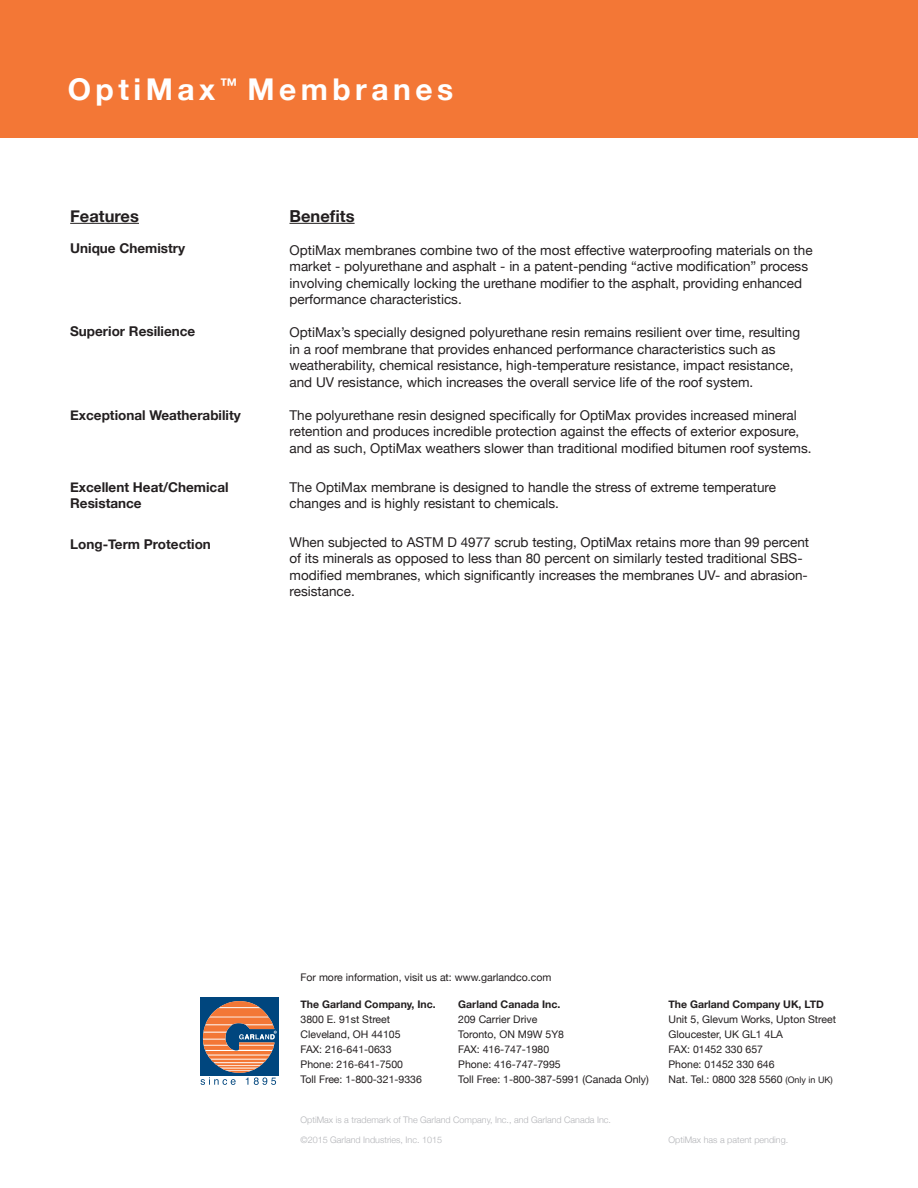
<style>
.page{position:relative;width:918px;height:1188px;background:#fff}
.page>*{position:absolute;margin:0;border:0;box-sizing:border-box;transform-origin:0 0}
.t1{font:700 30px "Helvetica Neue";letter-spacing:.15em;color:#fff}
.t2{font:700 16.5px "Helvetica Neue";color:#231f20}
.t3{font:13.5px/16.5px "Helvetica Neue";color:#231f20}
.t4{font:700 13.5px/16.5px "Helvetica Neue";color:#231f20}
.t5{font:10.5px "Helvetica Neue";color:#231f20}
.t6{font:700 10.5px "Helvetica Neue";color:#231f20}
.t7{font:300 9px "Helvetica Neue";color:#b2b3b7}
.s1{font-size:9px}
</style>
<div class="page">
<hr style="left:290px;top:223px;width:65px;height:1px;background:#231f20">
<div style="left:0;top:0;width:918px;height:137px;background:#f37736"></div>
<div style="left:200px;top:998px;width:78px;height:78px;background:#00467e"></div>
<svg style="left:201px;top:1001px;width:76px;height:84px"></svg>
<hr style="left:70px;top:223px;width:69px;height:1px;background:#231f20">
<p class="t1" style="left:68px;top:71px;width:387px">OptiMax<sup>™</sup> Membranes</p>
<p class="t2" style="left:70px;top:206px;width:70px">Features</p>
<p class="t4" style="left:70px;top:240px;width:116px">Unique Chemistry</p>
<p class="t4" style="left:70px;top:322px;width:127px">Superior Resilience</p>
<p class="t4" style="left:70px;top:406px;width:172px">Exceptional Weatherability</p>
<p class="t4" style="left:70px;top:478px;width:160px">Excellent Heat/Chemical<br>Resistance</p>
<p class="t4" style="left:70px;top:535px;width:142px">Long-Term Protection</p>
<p class="t2" style="left:290px;top:206px;width:67px">Benefits</p>
<p class="t3" style="left:290px;top:241px;width:525px">OptiMax membranes combine two of the most effective waterproofing materials on the market - polyurethane and asphalt - in a patent-pending “active modification” process involving chemically locking the urethane modifier to the asphalt, providing enhanced performance characteristics.</p>
<p class="t3" style="left:290px;top:324px;width:512px">OptiMax’s specially designed polyurethane resin remains resilient over time, resulting in a roof membrane that provides enhanced performance characteristics such as weatherability, chemical resistance, high-temperature resistance, impact resistance, and UV resistance, which increases the overall service life of the roof system.</p>
<p class="t3" style="left:290px;top:406px;width:524px">The polyurethane resin designed specifically for OptiMax provides increased mineral retention and produces incredible protection against the effects of exterior exposure, and as such, OptiMax weathers slower than traditional modified bitumen roof systems.</p>
<p class="t3" style="left:290px;top:478px;width:488px">The OptiMax membrane is designed to handle the stress of extreme temperature changes and is highly resistant to chemicals.</p>
<p class="t3" style="left:290px;top:534px;width:521px">When subjected to ASTM D 4977 scrub testing, OptiMax retains more than 99 percent of its minerals as opposed to less than 80 percent on similarly tested traditional SBS&shy;modified membranes, which significantly increases the membranes UV- and abrasion&shy;resistance.</p>
<p class="t5" style="left:301px;top:971px;width:252px">For more information, visit us at: www.garlandco.com</p>
<p class="t6" style="left:301px;top:998px;width:137px">The Garland Company, Inc.</p>
<p class="t5" style="left:301px;top:1013px;width:91px">3800 E. 91st Street</p>
<p class="t5" style="left:301px;top:1028px;width:101px">Cleveland, OH 44105</p>
<p class="t5" style="left:301px;top:1043px;width:93px">FAX: 216-641-0633</p>
<p class="t5" style="left:301px;top:1058px;width:104px">Phone: 216-641-7500</p>
<p class="t5" style="left:301px;top:1073px;width:123px">Toll Free: 1-800-321-9336</p>
<p class="t6" style="left:458px;top:998px;width:104px">Garland Canada Inc.</p>
<p class="t5" style="left:458px;top:1013px;width:81px">209 Carrier Drive</p>
<p class="t5" style="left:458px;top:1028px;width:107px">Toronto, ON M9W 5Y8</p>
<p class="t5" style="left:458px;top:1043px;width:93px">FAX: 416-747-1980</p>
<p class="t5" style="left:458px;top:1058px;width:104px">Phone: 416-747-7995</p>
<p class="t5" style="left:458px;top:1073px;width:192px">Toll Free: 1-800-387-5991 (Canada Only)</p>
<p class="t7" style="left:301px;top:1115px;width:312px">OptiMax is a trademark of The Garland Company, Inc., and Garland Canada Inc.</p>
<p class="t7" style="left:301px;top:1134px;width:143px">©2015 Garland Industries, Inc. 1015</p>
<p class="t6" style="left:669px;top:998px;width:157px">The Garland Company UK, LTD</p>
<p class="t5" style="left:669px;top:1013px;width:169px">Unit 5, Glevum Works, Upton Street</p>
<p class="t5" style="left:669px;top:1028px;width:116px">Gloucester, UK GL1 4LA</p>
<p class="t5" style="left:669px;top:1043px;width:96px">FAX: 01452 330 657</p>
<p class="t5" style="left:669px;top:1058px;width:108px">Phone: 01452 330 646</p>
<p class="t5" style="left:669px;top:1073px;width:166px">Nat. Tel.: 0800 328 5560 <span class="s1">(Only in UK)</span></p>
<p class="t7" style="left:669px;top:1135px;width:121px">OptiMax has a patent pending.</p>
</div>
